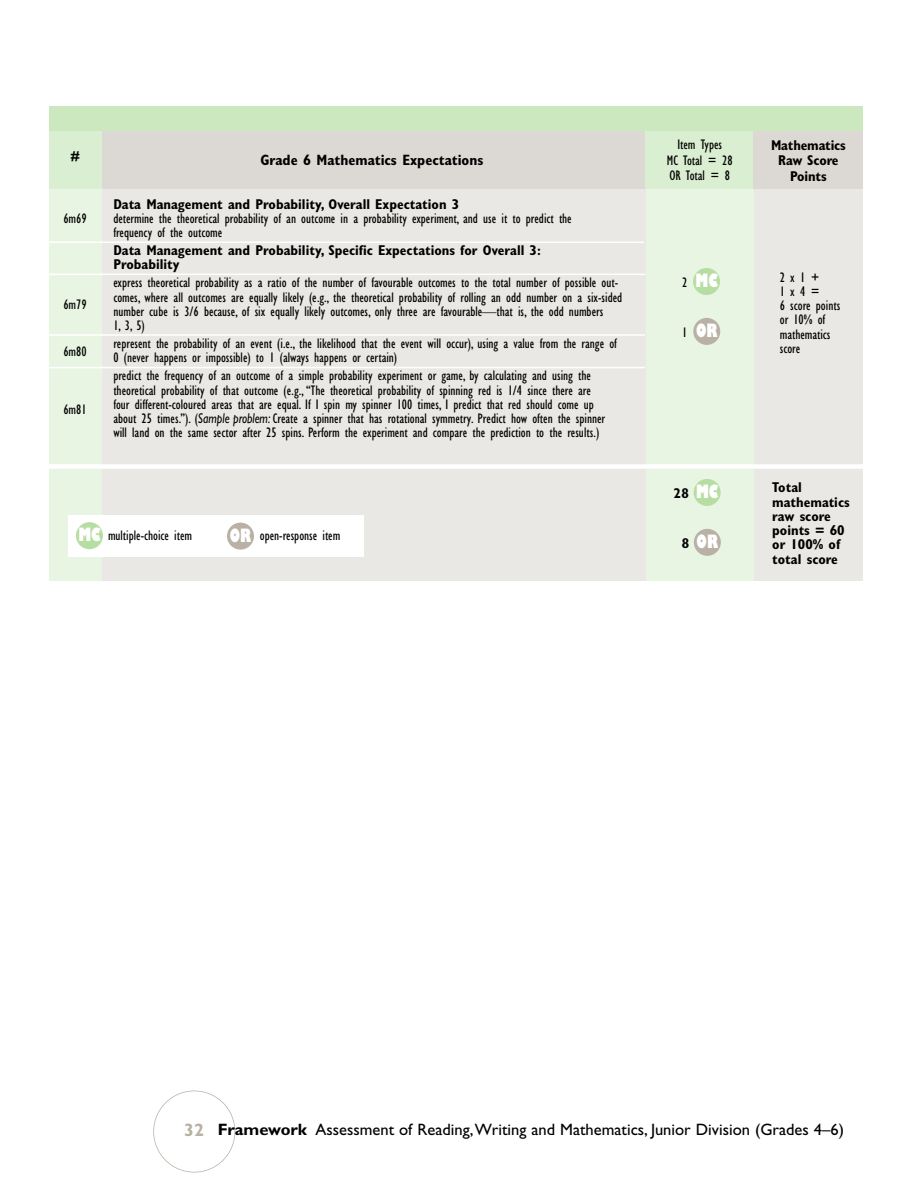
<style>
.page{position:relative;width:918px;height:1188px;background:#fff}
.page>*{position:absolute;margin:0;border:0;box-sizing:border-box;transform-origin:0 0}
.t1{font:800 condensed 18px "Gill Sans";color:#fff}
.t2{font:16.5px "Gill Sans";color:#000}
.t3{font:700 condensed 15px "Gill Sans";color:#000}
.t4{font:condensed 14.25px/14.2px "Gill Sans";color:#000}
.t5{font:700 condensed 14.25px/14.2px "Gill Sans";color:#000}
.s1{font-style:italic;font-stretch:normal}
.s2{font-weight:800;font-size:18px;color:#fff}
.s3{font-weight:700;font-size:18px;color:#b9b1a6}
.s4{font-weight:700}
</style>
<div class="page">
<div style="left:153px;top:1091px;width:82px;height:82px;border:2px solid #b9b1a6;border-radius:50%"></div>
<div style="left:91px;top:128px;width:615px;height:452px;background:#eae8e4"></div>
<div style="left:49px;top:129px;width:52px;height:451px;background:#e9f5e3"></div>
<div style="left:646px;top:125px;width:108px;height:455px;background:#e9f5e3"></div>
<div style="left:754px;top:129px;width:109px;height:451px;background:#eae8e4"></div>
<div style="left:646px;top:130px;width:108px;height:59px;background:#daeed1"></div>
<div style="left:753px;top:130px;width:110px;height:59px;background:#dcd8d3"></div>
<div style="left:100px;top:130px;width:545px;height:59px;background:#dcd8d3"></div>
<div style="left:49px;top:130px;width:52px;height:59px;background:#daeed1"></div>
<div style="left:49px;top:106px;width:814px;height:24px;background:#cbe8be"></div>
<div style="left:16px;top:464px;width:851px;height:5px;background:#fff"></div>
<hr style="left:15px;top:241px;width:629px;height:2px;background:#fff">
<hr style="left:15px;top:274px;width:630px;height:1px;background:#fff">
<hr style="left:15px;top:334px;width:630px;height:2px;background:#fff">
<hr style="left:15px;top:367px;width:630px;height:1px;background:#fff">
<div style="left:694px;top:479px;width:27px;height:27px;background:#b6dea2;border-radius:50%"></div>
<div style="left:694px;top:529px;width:27px;height:27px;background:#b9b1a6;border-radius:50%"></div>
<div style="left:68px;top:516px;width:295px;height:41px;background:#fff"></div>
<div style="left:76px;top:522px;width:27px;height:27px;background:#b6dea2;border-radius:50%"></div>
<div style="left:227px;top:523px;width:27px;height:27px;background:#b9b1a6;border-radius:50%"></div>
<div style="left:693px;top:268px;width:27px;height:27px;background:#b6dea2;border-radius:50%"></div>
<div style="left:693px;top:318px;width:27px;height:27px;background:#b9b1a6;border-radius:50%"></div>
<p class="t5" style="left:70px;top:150px;width:11px">#</p>
<p class="t4" style="left:63px;top:213px;width:25px">6m69</p>
<p class="t4" style="left:63px;top:298px;width:25px">6m79</p>
<p class="t4" style="left:63px;top:345px;width:25px">6m80</p>
<p class="t4" style="left:63px;top:404px;width:25px">6m81</p>
<p class="t3" style="left:261px;top:154px;width:224px">Grade 6 Mathematics Expectations</p>
<p class="t5" style="left:113px;top:198px;width:347px">Data Management and Probability, Overall Expectation 3</p>
<p class="t4" style="left:113px;top:212px;width:460px">determine the theoretical probability of an outcome in a probability experiment, and use it to predict the frequency of the outcome</p>
<p class="t5" style="left:113px;top:244px;width:429px">Data Management and Probability, Specific Expectations for Overall 3:<br>Probability</p>
<p class="t4" style="left:113px;top:277px;width:510px">express theoretical probability as a ratio of the number of favourable outcomes to the total number of possible out&shy;comes, where all outcomes are equally likely (e.g., the theoretical probability of rolling an odd number on a six-sided number cube is 3/6 because, of six equally likely outcomes, only three are favourable—that is, the odd numbers<br>1, 3, 5)</p>
<p class="t4" style="left:113px;top:338px;width:505px">represent the probability of an event (i.e., the likelihood that the event will occur), using a value from the range of<br>0 (never happens or impossible) to 1 (always happens or certain)</p>
<p class="t4" style="left:113px;top:370px;width:493px">predict the frequency of an outcome of a simple probability experiment or game, by calculating and using the theoretical probability of that outcome (e.g., “The theoretical probability of spinning red is 1/4 since there are four different-coloured areas that are equal. If I spin my spinner 100 times, I predict that red should come up about 25 times.”). (<span class="s1">Sample problem:</span> Create a spinner that has rotational symmetry. Predict how often the spinner will land on the same sector after 25 spins. Perform the experiment and compare the prediction to the results.)</p>
<p class="t4" style="left:78px;top:529px;width:115px"><span class="s2">MC</span> multiple-choice item</p>
<p class="t4" style="left:260px;top:529px;width:82px">open-response item</p>
<p class="t1" style="left:230px;top:528px;width:23px">OR</p>
<p class="t4" style="left:667px;top:138px;width:67px;line-height:15.8px;text-align:center">Item Types<br>MC Total = 28<br>OR Total = 8</p>
<p class="t5" style="left:771px;top:138px;width:76px;line-height:15.8px;text-align:center">Mathematics<br>Raw Score<br>Points</p>
<p class="t4" style="left:682px;top:276px;width:7px">2</p>
<p class="t4" style="left:682px;top:326px;width:7px">1</p>
<p class="t1" style="left:696px;top:274px;width:24px">MC</p>
<p class="t1" style="left:696px;top:324px;width:23px">OR</p>
<p class="t5" style="left:674px;top:487px;width:16px">28</p>
<p class="t5" style="left:682px;top:537px;width:9px">8</p>
<p class="t1" style="left:696px;top:485px;width:24px">MC</p>
<p class="t1" style="left:697px;top:534px;width:23px">OR</p>
<p class="t4" style="left:780px;top:271px;width:62px">2x1+<br>1x4=<br>6 score points or 10% of mathematics score</p>
<p class="t5" style="left:772px;top:482px;width:79px">Total mathematics raw score points = 60 or 100% of total score</p>
<p class="t2" style="left:184px;top:1123px;width:661px"><span class="s3">32</span> <span class="s4">Framework</span> Assessment of Reading,Writing and Mathematics, Junior Division (Grades 4–6)</p>
</div>
